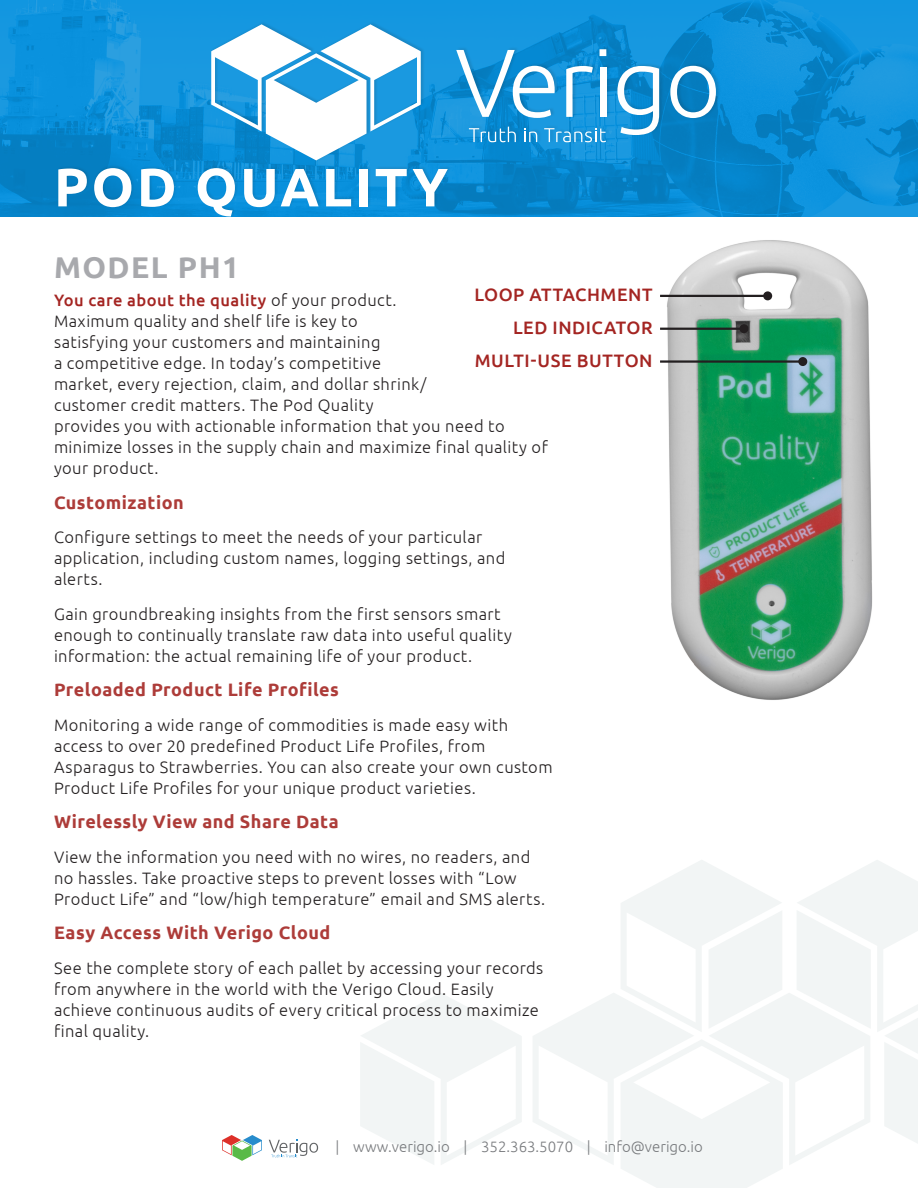
<style>
.page{position:relative;width:918px;height:1188px;background:#fff}
.page>*{position:absolute;margin:0;border:0;box-sizing:border-box;transform-origin:0 0}
.t1{font:700 54px "Ubuntu";letter-spacing:.05em;color:#fff}
.LEVEL_2__Page_Subtit{font:700 30px "Ubuntu";letter-spacing:.05em;color:#a8a9ad}
.Regular_Paragraph_Te{font:700 18px "Ubuntu";letter-spacing:.025em;color:#ad3c39}
.Photo_Diagram_Labels{font:500 18px "Ubuntu";letter-spacing:.03em;color:#a42522}
.First_Paragraph{font:700 18px "Ubuntu";letter-spacing:.025em;color:#ad3c39}
.Regular_Paragraph_Te-2{font:300 16.5px/21px "Ubuntu";letter-spacing:.025em;color:#231f20}
.First_Paragraph-2{font:300 16.5px/21px "Ubuntu";letter-spacing:.025em;color:#231f20}
.t2{font:300 15px "Ubuntu";color:#797b7e}
.s1{font-weight:500;color:#a42522}
</style>
<div class="page">
<svg style="left:360px;top:993px;width:162px;height:172px"></svg>
<svg style="left:533px;top:860px;width:385px;height:328px"></svg>
<svg style="left:269px;top:1140px;width:49px;height:17px"></svg>
<svg style="left:222px;top:1135px;width:40px;height:26px"></svg>
<img style="left:0;top:0;width:918px;height:216px">
<div style="left:211px;top:21px;width:510px;height:141px;background:#231f20;opacity:.15"></div>
<svg style="left:469px;top:127px;width:47px;height:15px"></svg>
<svg style="left:524px;top:128px;width:13px;height:14px"></svg>
<svg style="left:544px;top:128px;width:62px;height:14px"></svg>
<div style="left:600px;top:49px;width:6px;height:7px;background:#fff"></div>
<svg style="left:456px;top:50px;width:99px;height:68px"></svg>
<svg style="left:566px;top:66px;width:27px;height:51px"></svg>
<div style="left:600px;top:67px;width:6px;height:50px;background:#fff"></div>
<svg style="left:617px;top:66px;width:42px;height:69px"></svg>
<svg style="left:670px;top:66px;width:46px;height:52px"></svg>
<svg style="left:211px;top:24px;width:210px;height:136px"></svg>
<div style="left:58px;top:164px;width:394px;height:53px;background:#231f20;opacity:.15"></div>
<img style="left:666px;top:240px;width:206px;height:460px">
<hr style="left:660px;top:295px;width:108px;height:2px;background:#231f20">
<div style="left:763px;top:291px;width:9px;height:9px;background:#231f20;border-radius:50%"></div>
<hr style="left:660px;top:328px;width:84px;height:2px;background:#231f20">
<div style="left:739px;top:324px;width:9px;height:9px;background:#231f20;border-radius:50%"></div>
<hr style="left:660px;top:360px;width:143px;height:3px;background:#231f20">
<div style="left:798px;top:357px;width:9px;height:9px;background:#231f20;border-radius:50%"></div>
<h1 class="t1" style="left:54px;top:154px;width:396px">POD QUALITY</h1>
<p class="LEVEL_2__Page_Subtit" style="left:54px;top:250px;width:187px">MODEL PH1</p>
<p class="First_Paragraph-2" style="left:54px;top:289px;width:495px"><span class="s1">You care about the quality</span> of your product.<br>Maximum quality and shelf life is key to<br>satisfying your customers and maintaining<br>a competitive edge. In today’s competitive<br>market, every rejection, claim, and dollar shrink/<br>customer credit matters. The Pod Quality<br>provides you with actionable information that you need to minimize losses in the supply chain and maximize final quality of your product.</p>
<p class="First_Paragraph" style="left:54px;top:491px;width:131px">Customization</p>
<p class="Regular_Paragraph_Te-2" style="left:54px;top:526px;width:453px">Configure settings to meet the needs of your particular application, including custom names, logging settings, and alerts.</p>
<p class="Regular_Paragraph_Te-2" style="left:54px;top:603px;width:459px">Gain groundbreaking insights from the first sensors smart enough to continually translate raw data into useful quality information: the actual remaining life of your product.</p>
<p class="Regular_Paragraph_Te" style="left:54px;top:679px;width:286px">Preloaded Product Life Profiles</p>
<p class="Regular_Paragraph_Te-2" style="left:54px;top:714px;width:500px">Monitoring a wide range of commodities is made easy with access to over 20 predefined Product Life Profiles, from Asparagus to Strawberries. You can also create your own custom Product Life Profiles for your unique product varieties.</p>
<p class="Regular_Paragraph_Te" style="left:54px;top:811px;width:286px">Wirelessly View and Share Data</p>
<p class="Regular_Paragraph_Te-2" style="left:54px;top:846px;width:493px">View the information you need with no wires, no readers, and no hassles. Take proactive steps to prevent losses with “Low<br>Product Life” and “low/high temperature” email and SMS alerts.</p>
<p class="Regular_Paragraph_Te" style="left:54px;top:922px;width:278px">Easy Access With Verigo Cloud</p>
<p class="Regular_Paragraph_Te-2" style="left:54px;top:957px;width:491px">See the complete story of each pallet by accessing your records from anywhere in the world with the Verigo Cloud. Easily achieve continuous audits of every critical process to maximize final quality.</p>
<p class="Photo_Diagram_Labels" style="left:474px;top:283px;width:180px">LOOP ATTACHMENT</p>
<p class="Photo_Diagram_Labels" style="left:513px;top:316px;width:141px">LED INDICATOR</p>
<p class="Photo_Diagram_Labels" style="left:475px;top:349px;width:179px">MULTI-USE BUTTON</p>
<p class="t2" style="left:336px;top:1138px;width:369px">| www.verigo.io | 352.363.5070 | info@verigo.io</p>
</div>
